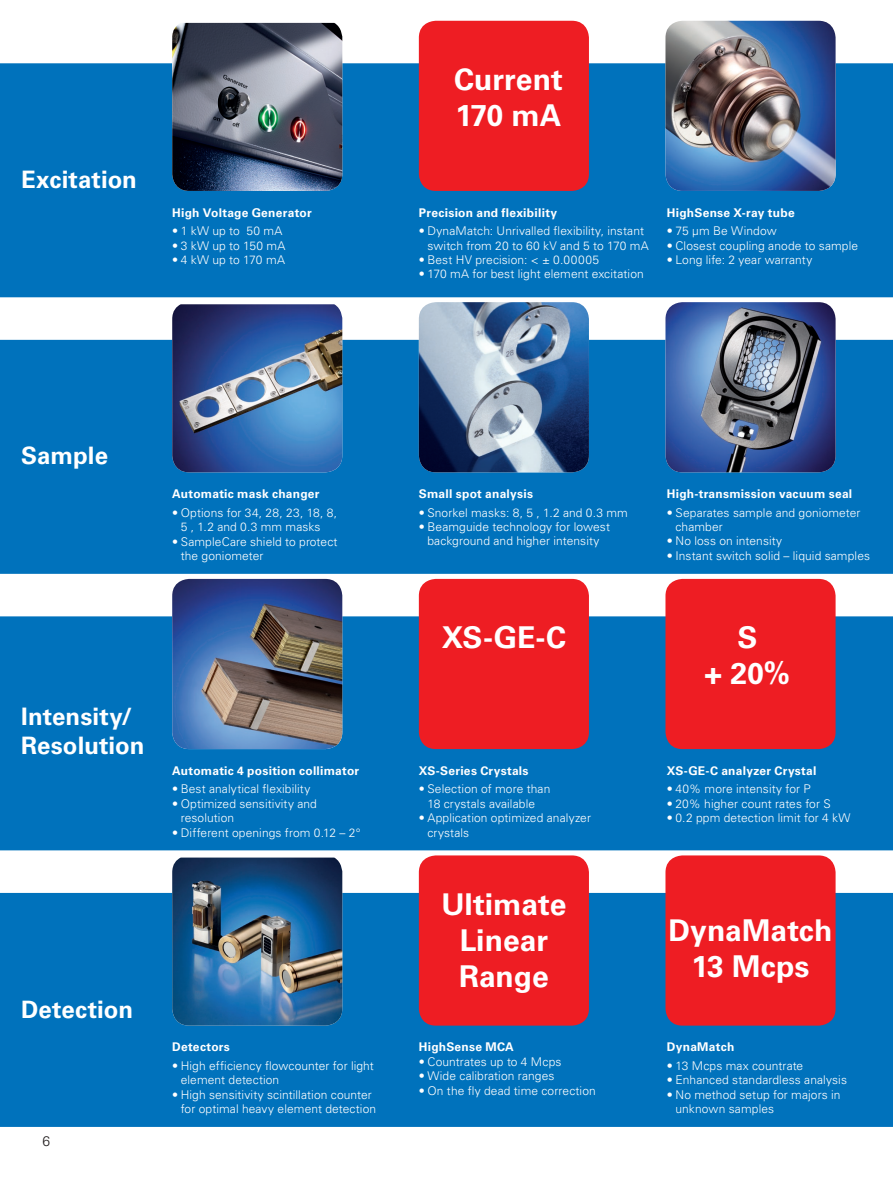
<style>
.page{position:relative;width:893px;height:1187px;background:#fff}
.page>*{position:absolute;margin:0;border:0;box-sizing:border-box;transform-origin:0 0}
.t1{font:700 30px/36px "Univers LT Std";color:#fff;text-align:center}
.t2{font:700 24px/28.8px "Univers LT Std";letter-spacing:.005em;color:#fff}
.t3{font:300 13.8px "Univers LT Std";color:#231f20}
.t4{font:300 12px/14.4px "Univers LT Std";letter-spacing:.01em;color:#fff}
.t5{font:700 12px "Univers LT Std";letter-spacing:.02em;color:#fff}
</style>
<div class="page">
<div style="left:0;top:63px;width:893px;height:234px;background:#0072bc"></div>
<div style="left:0;top:340px;width:893px;height:234px;background:#0072bc"></div>
<div style="left:0;top:616px;width:893px;height:234px;background:#0072bc"></div>
<div style="left:0;top:892px;width:893px;height:234px;background:#0072bc"></div>
<img style="left:172px;top:23px;width:170px;height:168px">
<img style="left:172px;top:304px;width:170px;height:168px">
<img style="left:172px;top:579px;width:170px;height:170px">
<img style="left:172px;top:857px;width:170px;height:168px">
<div style="left:419px;top:21px;width:170px;height:170px;background:#ee1d23;border-radius:17px"></div>
<img style="left:419px;top:302px;width:170px;height:170px">
<div style="left:419px;top:579px;width:170px;height:170px;background:#ee1d23;border-radius:17px"></div>
<div style="left:419px;top:855px;width:170px;height:170px;background:#ee1d23;border-radius:17px"></div>
<img style="left:665px;top:21px;width:171px;height:170px">
<img style="left:665px;top:302px;width:171px;height:170px">
<div style="left:665px;top:579px;width:171px;height:170px;background:#ee1d23;border-radius:17px"></div>
<div style="left:665px;top:855px;width:171px;height:170px;background:#ee1d23;border-radius:17px"></div>
<h2 class="t2" style="left:21px;top:165px;width:117px">Excitation</h2>
<p class="t5" style="left:172px;top:205px;width:141px">High Voltage Generator</p>
<p class="t4" style="left:172px;top:224px;width:112px">• 1 kW up to 50 mA</p>
<p class="t4" style="left:172px;top:238px;width:115px">• 3 kW up to 150 mA</p>
<p class="t4" style="left:172px;top:253px;width:114px">• 4 kW up to 170 mA</p>
<h1 class="t1" style="left:454px;top:62px;width:110px;text-align:left">Current<br>170 mA</h1>
<p class="t5" style="left:419px;top:205px;width:140px">Precision and flexibility</p>
<p class="t4" style="left:427px;top:224px;width:223px;text-indent:-9px">• DynaMatch: Unrivalled flexibility, instant switch from 20 to 60 kV and 5 to 170 mA</p>
<p class="t4" style="left:419px;top:252px;width:182px">• Best HV precision: &lt; ± 0.00005</p>
<p class="t4" style="left:419px;top:267px;width:226px">• 170 mA for best light element excitation</p>
<p class="t5" style="left:667px;top:205px;width:129px">HighSense X-ray tube</p>
<p class="t4" style="left:667px;top:224px;width:111px">• 75 µm Be Window</p>
<p class="t4" style="left:667px;top:238px;width:193px">• Closest coupling anode to sample</p>
<p class="t4" style="left:667px;top:252px;width:147px">• Long life: 2 year warranty</p>
<h2 class="t2" style="left:21px;top:441px;width:88px">Sample</h2>
<p class="t5" style="left:172px;top:486px;width:149px">Automatic mask changer</p>
<p class="t4" style="left:181px;top:505px;width:158px;text-indent:-9px">• Options for 34, 28, 23, 18, 8,<br>5 , 1.2 and 0.3 mm masks</p>
<p class="t4" style="left:181px;top:534px;width:158px;text-indent:-9px">• SampleCare shield to protect the goniometer</p>
<h2 class="t2" style="left:21px;top:702px;width:125px">Intensity/<br>Resolution</h2>
<p class="t5" style="left:172px;top:763px;width:189px">Automatic 4 position collimator</p>
<p class="t4" style="left:172px;top:782px;width:140px">• Best analytical flexibility</p>
<p class="t4" style="left:181px;top:796px;width:138px;text-indent:-9px">• Optimized sensitivity and resolution</p>
<p class="t4" style="left:172px;top:825px;width:190px">• Different openings from 0.12 – 2°</p>
<h2 class="t2" style="left:21px;top:994px;width:113px">Detection</h2>
<p class="t3" style="left:43px;top:1132px;width:9px">6</p>
<p class="t5" style="left:172px;top:1039px;width:59px">Detectors</p>
<p class="t4" style="left:181px;top:1058px;width:195px;text-indent:-9px">• High efficiency flowcounter for light element detection</p>
<p class="t4" style="left:181px;top:1087px;width:197px;text-indent:-9px">• High sensitivity scintillation counter for optimal heavy element detection</p>
<p class="t5" style="left:419px;top:486px;width:116px">Small spot analysis</p>
<p class="t4" style="left:419px;top:505px;width:211px">• Snorkel masks: 8, 5 , 1.2 and 0.3 mm</p>
<p class="t4" style="left:419px;top:519px;width:193px;text-align:center">• Beamguide technology for lowest background and higher intensity</p>
<p class="t5" style="left:667px;top:486px;width:187px">High-transmission vacuum seal</p>
<p class="t4" style="left:675px;top:505px;width:187px;text-indent:-9px">• Separates sample and goniometer chamber</p>
<p class="t4" style="left:667px;top:534px;width:117px">• No loss on intensity</p>
<p class="t4" style="left:667px;top:548px;width:205px">• Instant switch solid – liquid samples</p>
<h1 class="t1" style="left:442px;top:620px;width:126px">XS-GE-C</h1>
<h1 class="t1" style="left:705px;top:620px;width:87px">S<br>+ 20%</h1>
<p class="t5" style="left:419px;top:763px;width:111px">XS-Series Crystals</p>
<p class="t4" style="left:419px;top:781px;width:133px;text-align:center">• Selection of more than<br>18 crystals available</p>
<p class="t4" style="left:427px;top:810px;width:165px;text-indent:-9px">• Application optimized analyzer crystals</p>
<h1 class="t1" style="left:441px;top:887px;width:126px">Ultimate<br>Linear<br>Range</h1>
<p class="t5" style="left:419px;top:1039px;width:97px">HighSense MCA</p>
<p class="t4" style="left:419px;top:1054px;width:144px">• Countrates up to 4 Mcps</p>
<p class="t4" style="left:419px;top:1068px;width:137px">• Wide calibration ranges</p>
<p class="t4" style="left:419px;top:1082px;width:179px">• On the fly dead time correction</p>
<p class="t5" style="left:667px;top:763px;width:151px">XS-GE-C analyzer Crystal</p>
<p class="t4" style="left:667px;top:781px;width:146px">• 40% more intensity for P</p>
<p class="t4" style="left:667px;top:796px;width:165px">• 20% higher count rates for S</p>
<p class="t4" style="left:667px;top:810px;width:185px">• 0.2 ppm detection limit for 4 kW</p>
<h1 class="t1" style="left:668px;top:912px;width:166px">DynaMatch<br>13 Mcps</h1>
<p class="t5" style="left:667px;top:1039px;width:69px">DynaMatch</p>
<p class="t4" style="left:667px;top:1058px;width:138px">• 13 Mcps max countrate</p>
<p class="t4" style="left:667px;top:1072px;width:182px">• Enhanced standardless analysis</p>
<p class="t4" style="left:675px;top:1087px;width:167px;text-indent:-9px">• No method setup for majors in unknown samples</p>
</div>
